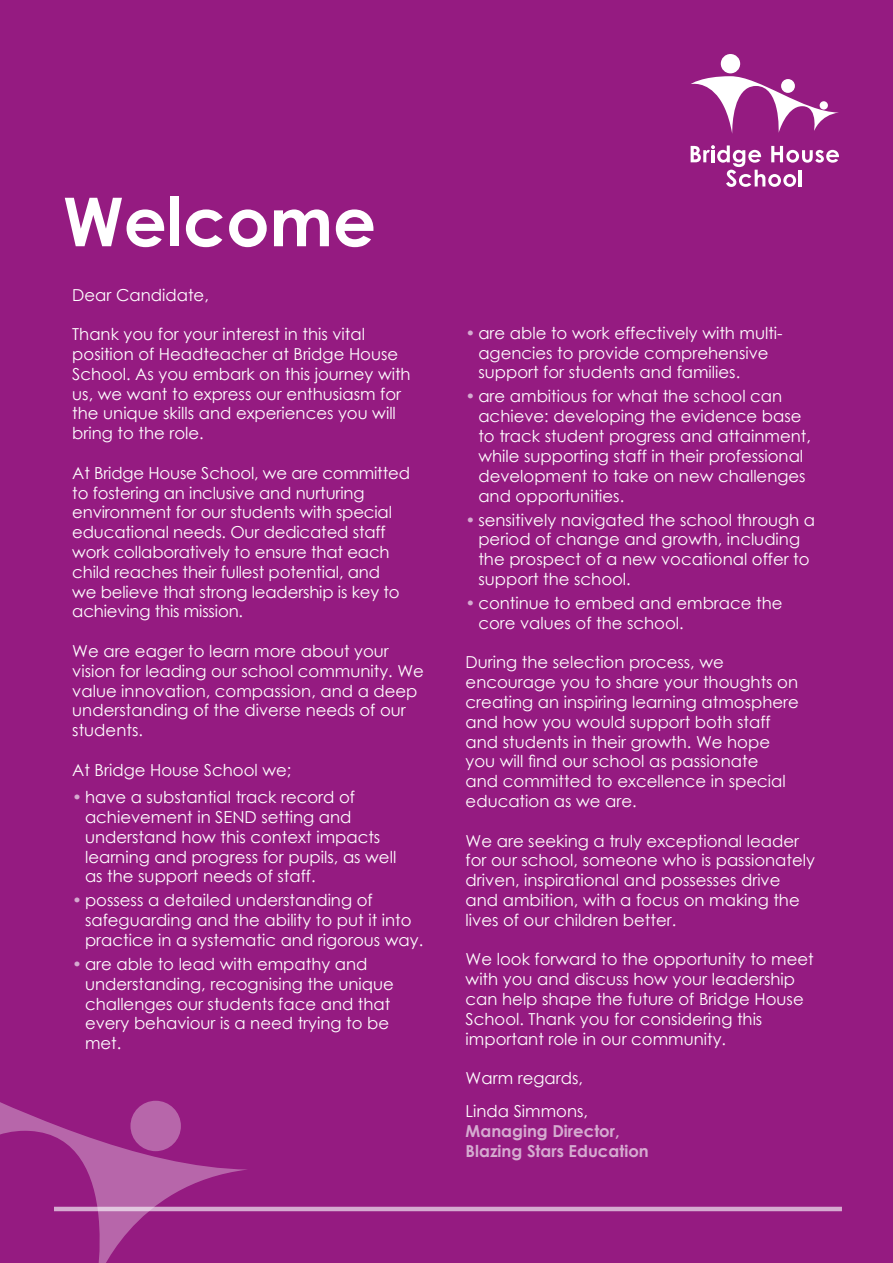
<style>
.page{position:relative;width:893px;height:1263px;background:#951b81}
.page>*{position:absolute;margin:0;border:0;box-sizing:border-box;transform-origin:0 0}
.t1{font:700 67.5px "Century Gothic";color:#fff}
.t2{font:16.5px/19.8px "Century Gothic";color:#fff}
.t3{font:700 16.5px/19.8px "Century Gothic";color:#d5abd0}
.s1{color:#d5abd0}
</style>
<div class="page">
<div style="left:721px;top:54px;width:19px;height:19px;background:#fff;border-radius:50%"></div>
<svg style="left:691px;top:76px;width:148px;height:58px"></svg>
<svg style="left:691px;top:145px;width:148px;height:42px"></svg>
<hr style="left:799px;top:170px;width:3px;height:16px;background:#fff">
<hr style="left:54px;top:1207px;width:788px;height:4px;background:#d5abd0">
<svg style="left:0;top:1100px;width:248px;height:163px"></svg>
<h1 class="t1" style="left:63px;top:170px;width:315px">Welcome</h1>
<p class="t2" style="left:72px;top:284px;width:138px">Dear Candidate,</p>
<p class="t2" style="left:72px;top:324px;width:340px">Thank you for your interest in this vital position of Headteacher at Bridge House School. As you embark on this journey with us, we want to express our enthusiasm for the unique skills and experiences you will bring to the role.</p>
<p class="t2" style="left:72px;top:463px;width:339px">At Bridge House School, we are committed to fostering an inclusive and nurturing environment for our students with special educational needs. Our dedicated staff work collaboratively to ensure that each child reaches their fullest potential, and<br>we believe that strong leadership is key to achieving this mission.</p>
<p class="t2" style="left:72px;top:641px;width:353px">We are eager to learn more about your vision for leading our school community. We value innovation, compassion, and a deep understanding of the diverse needs of our students.</p>
<p class="t2" style="left:72px;top:760px;width:221px">At Bridge House School we;</p>
<p class="t2" style="left:85px;top:787px;width:313px;text-indent:-13px"><span class="s1">•</span> have a substantial track record of achievement in SEND setting and understand how this context impacts learning and progress for pupils, as well as the support needs of staff.</p>
<p class="t2" style="left:85px;top:890px;width:340px;text-indent:-13px"><span class="s1">•</span> possess a detailed understanding of safeguarding and the ability to put it into practice in a systematic and rigorous way.</p>
<p class="t2" style="left:85px;top:954px;width:310px;text-indent:-13px"><span class="s1">•</span> are able to lead with empathy and understanding, recognising the unique challenges our students face and that every behaviour is a need trying to be met.</p>
<p class="t2" style="left:478px;top:323px;width:306px;text-indent:-13px"><span class="s1">•</span> are able to work effectively with multi&shy;agencies to provide comprehensive support for students and families.</p>
<p class="t2" style="left:478px;top:386px;width:334px;text-indent:-13px"><span class="s1">•</span> are ambitious for what the school can achieve: developing the evidence base to track student progress and attainment, while supporting staff in their professional development to take on new challenges and opportunities.</p>
<p class="t2" style="left:478px;top:509px;width:338px;text-indent:-13px"><span class="s1">•</span> sensitively navigated the school through a period of change and growth, including the prospect of a new vocational offer to support the school.</p>
<p class="t2" style="left:478px;top:593px;width:306px;text-indent:-13px"><span class="s1">•</span> continue to embed and embrace the core values of the school.</p>
<p class="t2" style="left:466px;top:652px;width:335px">During the selection process, we encourage you to share your thoughts on creating an inspiring learning atmosphere and how you would support both staff and students in their growth. We hope you will find our school as passionate<br>and committed to excellence in special education as we are.</p>
<p class="t2" style="left:466px;top:830px;width:351px">We are seeking a truly exceptional leader for our school, someone who is passionately driven, inspirational and possesses drive and ambition, with a focus on making the lives of our children better.</p>
<p class="t2" style="left:466px;top:949px;width:350px">We look forward to the opportunity to meet with you and discuss how your leadership can help shape the future of Bridge House School. Thank you for considering this important role in our community.</p>
<p class="t2" style="left:466px;top:1061px;width:124px;line-height:33px">Warm regards,<br>Linda Simmons,</p>
<p class="t3" style="left:466px;top:1120px;width:185px">Managing Director,<br>Blazing Stars Education</p>
</div>
